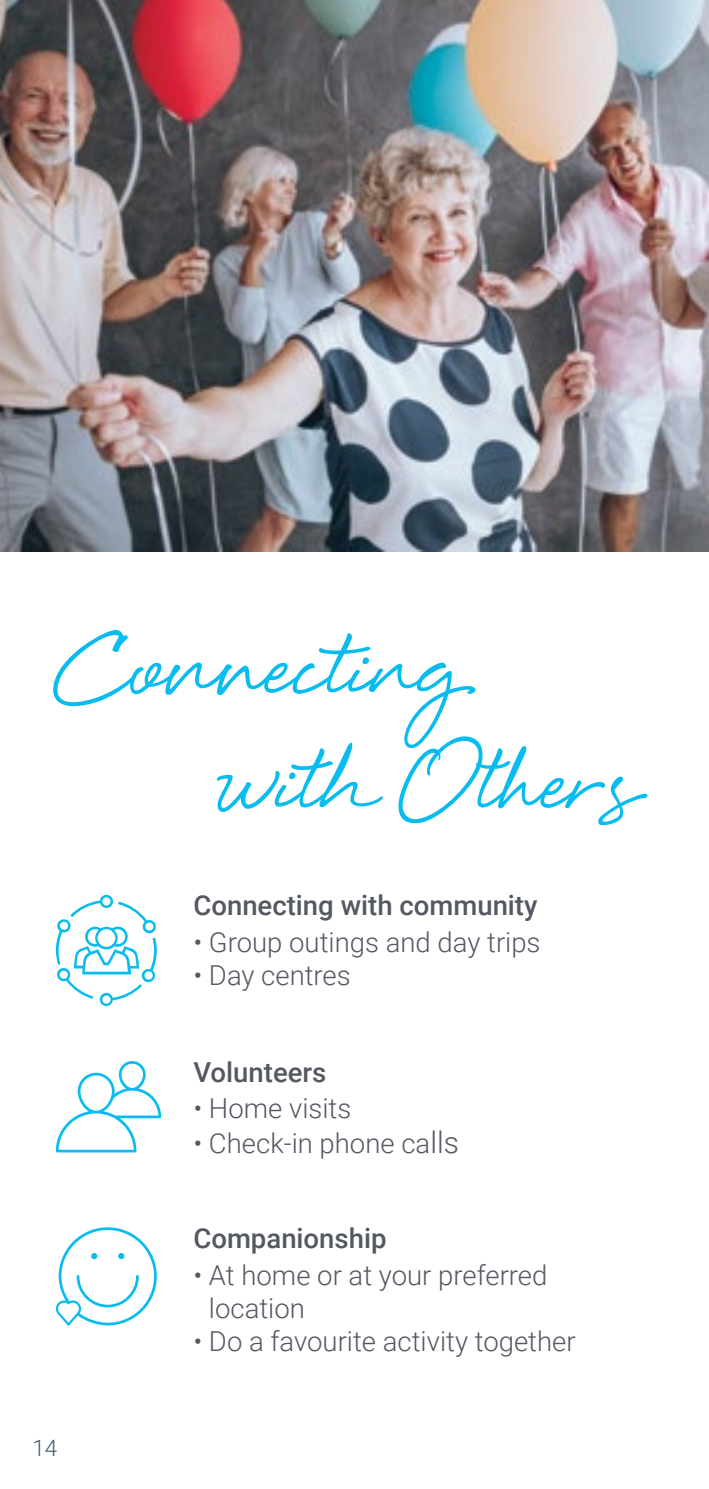
<style>
.page{position:relative;width:709px;height:1489px;background:#fff}
.page>*{position:absolute;margin:0;border:0;box-sizing:border-box;transform-origin:0 0}
.t1{font:165px "Eye Catching Pro";letter-spacing:-.005em;color:#09bcef}
.t2{font:300 27.5px/33px "Roboto";color:#545861}
.t3{font:500 27.5px "Roboto";color:#545861}
.t4{font:300 22.5px "Roboto";color:#445c6d}
.s1{font-size:30px}
</style>
<div class="page">
<img style="left:0;top:0;width:709px;height:551px">
<svg style="left:56px;top:894px;width:101px;height:112px"></svg>
<svg style="left:56px;top:1061px;width:105px;height:91px"></svg>
<svg style="left:56px;top:1227px;width:101px;height:98px"></svg>
<h1 class="t1" style="left:61px;top:599px;width:407px">Connecting</h1>
<h1 class="t1" style="left:218px;top:714px;width:418px">with Others</h1>
<p class="t3" style="left:193px;top:886px;width:345px">Connecting with community</p>
<p class="t2" style="left:193px;top:924px;width:348px">• Group outings and day trips</p>
<p class="t2" style="left:193px;top:957px;width:159px">• Day centres</p>
<p class="t3" style="left:193px;top:1052px;width:134px">Volunteers</p>
<p class="t2" style="left:193px;top:1090px;width:159px">• Home visits</p>
<p class="t2" style="left:193px;top:1125px;width:267px">• Check-in phone ca<span class="s1">lls</span></p>
<p class="t4" style="left:32px;top:1432px;width:26px">14</p>
<p class="t3" style="left:193px;top:1218px;width:195px">Companionship</p>
<p class="t2" style="left:209px;top:1257px;width:340px;text-indent:-16px">• At home or at your preferred location</p>
<p class="t2" style="left:193px;top:1323px;width:384px">• Do a favourite activity together</p>
</div>
